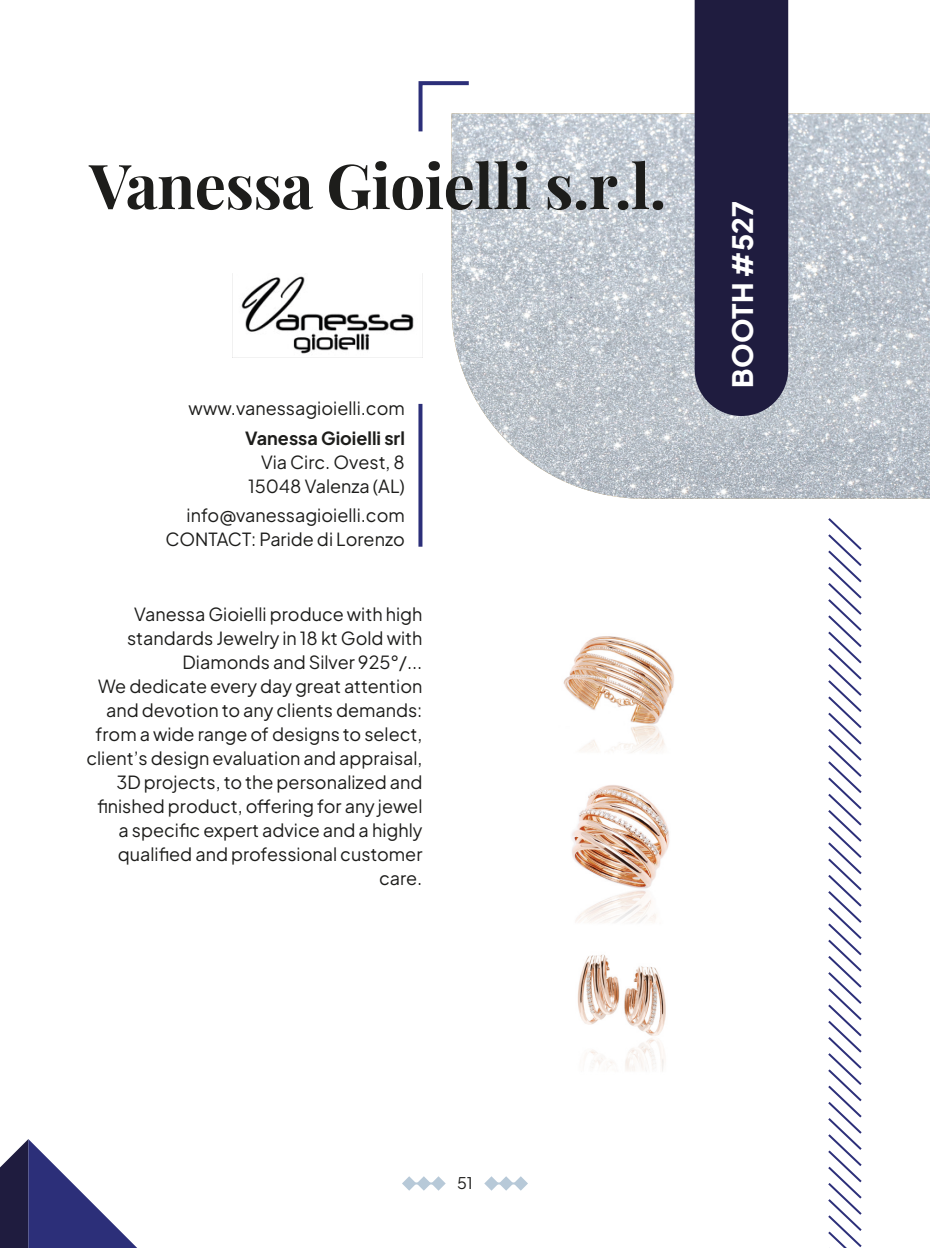
<style>
.page{position:relative;width:930px;height:1248px;background:#fff}
.page>*{position:absolute;margin:0;border:0;box-sizing:border-box;transform-origin:0 0}
.t1{font:700 62px "Playfair Display";letter-spacing:-.01em;color:#1d1d1b}
.t2{font:800 28px "Plus Jakarta Sans";letter-spacing:.005em;color:#fff}
.t3{font:18px/24px "Plus Jakarta Sans";color:#1d1d1b;text-align:right}
.t4{font:16px "Plus Jakarta Sans";color:#1d1d1b}
.s1{font-weight:700}
</style>
<div class="page">
<svg style="left:0;top:1139px;width:136px;height:108px"></svg>
<img style="left:451px;top:113px;width:479px;height:385px">
<svg style="left:418px;top:404px;width:4px;height:142px"></svg>
<svg style="left:418px;top:81px;width:55px;height:54px"></svg>
<svg style="left:828px;top:518px;width:34px;height:729px"></svg>
<div style="left:694px;top:0;width:94px;height:416px;background:#1f1c3f"></div>
<svg style="left:484px;top:1176px;width:44px;height:14px"></svg>
<svg style="left:402px;top:1176px;width:44px;height:14px"></svg>
<hr style="left:488px;top:1182px;width:33px;height:2px;background:#b7c9d8">
<hr style="left:406px;top:1182px;width:33px;height:2px;background:#b7c9d8">
<img style="left:241px;top:276px;width:173px;height:78px">
<img style="left:563px;top:636px;width:111px;height:117px">
<img style="left:577px;top:955px;width:89px;height:116px">
<img style="left:572px;top:785px;width:97px;height:138px">
<p class="t1" style="left:89px;top:137px;width:578px">Vanessa Gioielli s.r.l.</p>
<p class="t3" style="left:189px;top:394px;width:218px">www.vanessagioielli.com</p>
<p class="t3" style="left:245px;top:424px;width:161px"><span class="s1">Vanessa Gioielli srl<br></span>Via Circ. Ovest, 8<br>15048 Valenza (AL)</p>
<p class="t3" style="left:165px;top:502px;width:241px">info@vanessagioielli.com<br>CONTACT: Paride di Lorenzo</p>
<p class="t3" style="left:127px;top:600px;width:297px">Vanessa Gioielli produce with high standards Jewelry in 18 kt Gold with<br>Diamonds and Silver 925°/...</p>
<p class="t3" style="left:86px;top:672px;width:338px">We dedicate every day great attention and devotion to any clients demands: from a wide range of designs to select, client’s design evaluation and appraisal, 3D projects, to the personalized and finished product, offering for any jewel a specific expert advice and a highly qualified and professional customer care.</p>
<p class="t2" style="left:720px;top:387px;width:188px;rotate:-90deg">BOOTH #527</p>
<p class="t4" style="left:457px;top:1169px;width:17px">51</p>
</div>
